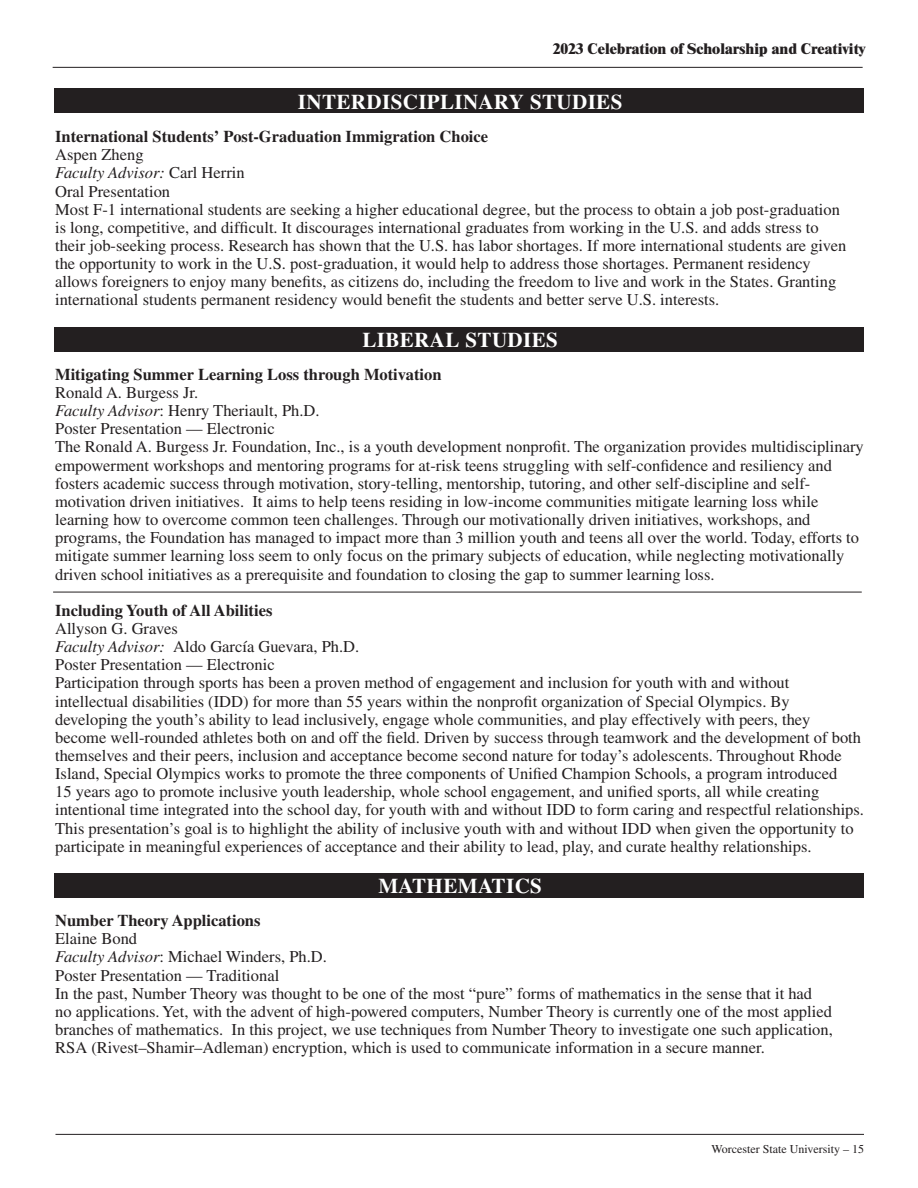
<style>
.page{position:relative;width:918px;height:1188px;background:#fff}
.page>*{position:absolute;margin:0;border:0;box-sizing:border-box;transform-origin:0 0}
.Department_Main_Head{font:700 21px "Times LT Std";letter-spacing:.02em;color:#fff}
.t1{font:16.5px/18.1px "Times LT Std";color:#231f20}
.t2{font:700 16.5px "Times LT Std";color:#231f20}
.t3{font:italic 16.5px "Times LT Std";color:#231f20}
.t4{font:800 15px "Times LT Std";color:#231f20}
.t5{font:12px "Times LT Std";color:#231f20}
.s1{font-style:normal}
.s2{font-style:italic}
</style>
<div class="page">
<hr style="left:56px;top:1134px;width:808px;height:1px;background:#231f20">
<hr style="left:53px;top:67px;width:810px;height:1px;background:#231f20">
<div style="left:54px;top:873px;width:810px;height:24px;background:#231f20"></div>
<hr style="left:53px;top:592px;width:809px;height:1px;background:#231f20">
<div style="left:54px;top:88px;width:810px;height:25px;background:#231f20"></div>
<div style="left:54px;top:327px;width:810px;height:25px;background:#231f20"></div>
<p class="t4" style="left:553px;top:40px;width:314px">2023 Celebration of Scholarship and Creativity</p>
<p class="Department_Main_Head" style="left:298px;top:89px;width:326px">INTERDISCIPLINARY STUDIES</p>
<p class="t2" style="left:55px;top:127px;width:435px">International Students’ Post-Graduation Immigration Choice</p>
<p class="t1" style="left:55px;top:146px;width:90px">Aspen Zheng</p>
<p class="t3" style="left:55px;top:164px;width:191px">Faculty Advisor: <span class="s1">Carl Herrin</span></p>
<p class="t1" style="left:55px;top:182px;width:117px">Oral Presentation</p>
<p class="t1" style="left:55px;top:200px;width:793px">Most F-1 international students are seeking a higher educational degree, but the process to obtain a job post-graduation is long, competitive, and difficult. It discourages international graduates from working in the U.S. and adds stress to their job-seeking process. Research has shown that the U.S. has labor shortages. If more international students are given the opportunity to work in the U.S. post-graduation, it would help to address those shortages. Permanent residency allows foreigners to enjoy many benefits, as citizens do, including the freedom to live and work in the States. Granting international students permanent residency would benefit the students and better serve U.S. interests.</p>
<p class="Department_Main_Head" style="left:362px;top:327px;width:197px">LIBERAL STUDIES</p>
<p class="t2" style="left:55px;top:364px;width:388px">Mitigating Summer Learning Loss through Motivation</p>
<p class="t1" style="left:55px;top:383px;width:145px">Ronald A. Burgess Jr.</p>
<p class="t1" style="left:55px;top:402px;width:266px"><span class="s2">Faculty Advisor</span>: Henry Theriault, Ph.D.</p>
<p class="t1" style="left:55px;top:420px;width:221px">Poster Presentation — Electronic</p>
<p class="t1" style="left:55px;top:438px;width:810px">The Ronald A. Burgess Jr. Foundation, Inc., is a youth development nonprofit. The organization provides multidisciplinary empowerment workshops and mentoring programs for at-risk teens struggling with self-confidence and resiliency and fosters academic success through motivation, story-telling, mentorship, tutoring, and other self-discipline and self&shy;motivation driven initiatives. It aims to help teens residing in low-income communities mitigate learning loss while learning how to overcome common teen challenges. Through our motivationally driven initiatives, workshops, and programs, the Foundation has managed to impact more than 3 million youth and teens all over the world. Today, efforts to mitigate summer learning loss seem to only focus on the primary subjects of education, while neglecting motivationally driven school initiatives as a prerequisite and foundation to closing the gap to summer learning loss.</p>
<p class="t2" style="left:55px;top:600px;width:219px">Including Youth of All Abilities</p>
<p class="t1" style="left:55px;top:619px;width:124px">Allyson G. Graves</p>
<p class="t1" style="left:55px;top:637px;width:306px"><span class="s2">Faculty Advisor:</span> Aldo García Guevara, Ph.D.</p>
<p class="t1" style="left:55px;top:656px;width:221px">Poster Presentation — Electronic</p>
<p class="t1" style="left:55px;top:674px;width:810px">Participation through sports has been a proven method of engagement and inclusion for youth with and without intellectual disabilities (IDD) for more than 55 years within the nonprofit organization of Special Olympics. By developing the youth’s ability to lead inclusively, engage whole communities, and play effectively with peers, they become well-rounded athletes both on and off the field. Driven by success through teamwork and the development of both themselves and their peers, inclusion and acceptance become second nature for today’s adolescents. Throughout Rhode Island, Special Olympics works to promote the three components of Unified Champion Schools, a program introduced<br>15 years ago to promote inclusive youth leadership, whole school engagement, and unified sports, all while creating intentional time integrated into the school day, for youth with and without IDD to form caring and respectful relationships.<br>This presentation’s goal is to highlight the ability of inclusive youth with and without IDD when given the opportunity to participate in meaningful experiences of acceptance and their ability to lead, play, and curate healthy relationships.</p>
<p class="Department_Main_Head" style="left:378px;top:873px;width:165px">MATHEMATICS</p>
<p class="t2" style="left:55px;top:911px;width:207px">Number Theory Applications</p>
<p class="t1" style="left:55px;top:930px;width:84px">Elaine Bond</p>
<p class="t1" style="left:55px;top:948px;width:273px"><span class="s2">Faculty Advisor</span>: Michael Winders, Ph.D.</p>
<p class="t1" style="left:55px;top:966px;width:226px">Poster Presentation — Traditional</p>
<p class="t1" style="left:55px;top:984px;width:779px">In the past, Number Theory was thought to be one of the most “pure” forms of mathematics in the sense that it had<br>no applications. Yet, with the advent of high-powered computers, Number Theory is currently one of the most applied branches of mathematics. In this project, we use techniques from Number Theory to investigate one such application, RSA (Rivest–Shamir–Adleman) encryption, which is used to communicate information in a secure manner.</p>
<p class="t5" style="left:712px;top:1142px;width:154px">Worcester State University – 15</p>
</div>
